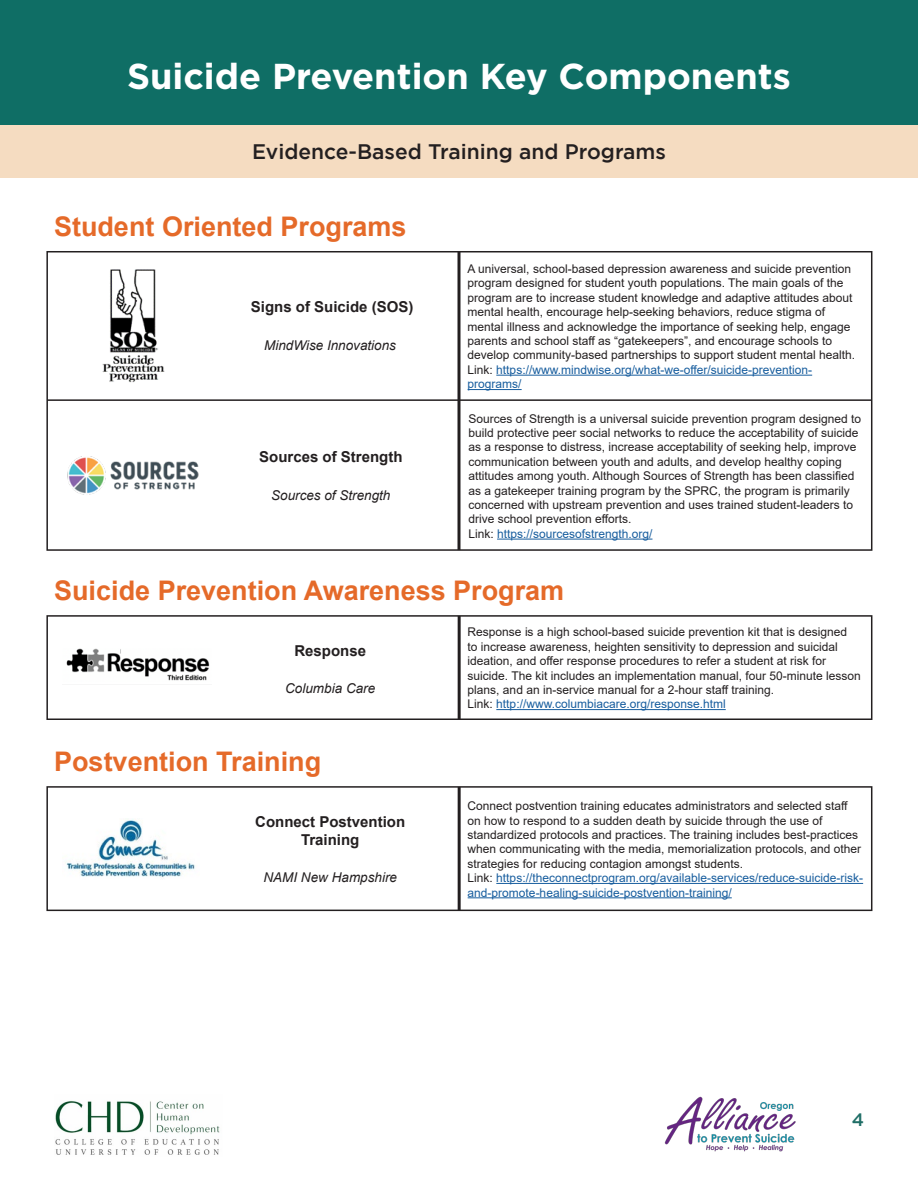
<style>
.page{position:relative;width:918px;height:1188px;background:#fff}
.page>*{position:absolute;margin:0;border:0;box-sizing:border-box;transform-origin:0 0}
.Category{font:700 36px "Gotham";color:#fff}
.t1{font:700 27px "Arial";color:#e56a29}
.Sub_Category{font:500 21px "Gotham";color:#231f20}
.t2{font:500 18px "Gotham";color:#1f6e66}
.t3{font:700 15px/18px "Arial";color:#231f20;text-align:center}
.t4{font:italic 13.5px "Arial";color:#231f20}
.Fine_Description{font:12px/14.4px "Arial";color:#231f20}
.Fine_Description-2{font:12px/14.4px "Arial";color:#175d9e}
.s1{color:#231f20}
</style>
<div class="page">
<div style="left:0;top:0;width:918px;height:125px;background:#0f6e65"></div>
<div style="left:0;top:125px;width:918px;height:52px;background:#f5dcc1"></div>
<hr style="left:47px;top:399px;width:825px;height:2px;background:#231f20">
<hr style="left:458px;top:252px;width:2px;height:298px;background:#231f20">
<hr style="left:496px;top:375px;width:316px;height:1px;background:#175d9e">
<hr style="left:468px;top:389px;width:54px;height:1px;background:#175d9e">
<hr style="left:497px;top:539px;width:155px;height:1px;background:#175d9e">
<hr style="left:458px;top:616px;width:3px;height:103px;background:#231f20">
<hr style="left:496px;top:709px;width:230px;height:1px;background:#175d9e">
<div style="left:46px;top:615px;width:826px;height:105px;border:2px solid #231f20"></div>
<div style="left:46px;top:251px;width:826px;height:300px;border:2px solid #231f20"></div>
<img style="left:67px;top:456px;width:132px;height:39px">
<img style="left:102px;top:269px;width:63px;height:114px">
<img style="left:66px;top:648px;width:144px;height:33px">
<hr style="left:458px;top:787px;width:3px;height:123px;background:#231f20">
<hr style="left:496px;top:883px;width:367px;height:1px;background:#175d9e">
<hr style="left:468px;top:897px;width:264px;height:1px;background:#175d9e">
<div style="left:46px;top:786px;width:826px;height:125px;border:2px solid #231f20"></div>
<img style="left:66px;top:819px;width:129px;height:58px">
<img style="left:664px;top:1096px;width:132px;height:56px">
<img style="left:55px;top:1101px;width:165px;height:54px">
<p class="Category" style="left:127px;top:55px;width:665px">Suicide Prevention Key Components</p>
<p class="Sub_Category" style="left:252px;top:139px;width:415px">Evidence-Based Training and Programs</p>
<p class="t1" style="left:54px;top:208px;width:354px">Student Oriented Programs</p>
<p class="t3" style="left:251px;top:298px;width:164px">Signs of Suicide (SOS)</p>
<p class="t4" style="left:264px;top:336px;width:133px">MindWise Innovations</p>
<p class="t3" style="left:259px;top:448px;width:145px">Sources of Strength</p>
<p class="t4" style="left:271px;top:487px;width:121px">Sources of Strength</p>
<p class="Fine_Description" style="left:468px;top:262px;width:389px">A universal, school-based depression awareness and suicide prevention program designed for student youth populations. The main goals of the program are to increase student knowledge and adaptive attitudes about mental health, encourage help-seeking behaviors, reduce stigma of mental illness and acknowledge the importance of seeking help, engage parents and school staff as “gatekeepers”, and encourage schools to develop community-based partnerships to support student mental health.</p>
<p class="Fine_Description-2" style="left:468px;top:362px;width:346px"><span class="s1">Link:</span> https://www.mindwise.org/what-we-offer/suicide-prevention&shy;programs/</p>
<p class="Fine_Description" style="left:468px;top:411px;width:394px">Sources of Strength is a universal suicide prevention program designed to build protective peer social networks to reduce the acceptability of suicide as a response to distress, increase acceptability of seeking help, improve communication between youth and adults, and develop healthy coping attitudes among youth. Although Sources of Strength has been classified as a gatekeeper training program by the SPRC, the program is primarily concerned with upstream prevention and uses trained student-leaders to drive school prevention efforts.</p>
<p class="Fine_Description-2" style="left:468px;top:526px;width:186px"><span class="s1">Link:</span> https://sourcesofstrength.org/</p>
<p class="t1" style="left:54px;top:572px;width:512px">Suicide Prevention Awareness Program</p>
<p class="t3" style="left:294px;top:641px;width:73px">Response</p>
<p class="t4" style="left:285px;top:680px;width:92px">Columbia Care</p>
<p class="t1" style="left:54px;top:743px;width:269px">Postvention Training</p>
<p class="t3" style="left:255px;top:812px;width:152px">Connect Postvention<br>Training</p>
<p class="t4" style="left:263px;top:869px;width:135px">NAMI New Hampshire</p>
<p class="Fine_Description" style="left:468px;top:625px;width:395px">Response is a high school-based suicide prevention kit that is designed<br>to increase awareness, heighten sensitivity to depression and suicidal ideation, and offer response procedures to refer a student at risk for suicide. The kit includes an implementation manual, four 50-minute lesson plans, and an in-service manual for a 2-hour staff training.</p>
<p class="Fine_Description-2" style="left:468px;top:697px;width:260px"><span class="s1">Link:</span> http://www.columbiacare.org/response.html</p>
<p class="Fine_Description" style="left:468px;top:799px;width:395px">Connect postvention training educates administrators and selected staff on how to respond to a sudden death by suicide through the use of standardized protocols and practices. The training includes best-practices when communicating with the media, memorialization protocols, and other strategies for reducing contagion amongst students.</p>
<p class="Fine_Description-2" style="left:468px;top:871px;width:397px"><span class="s1">Link:</span> https://theconnectprogram.org/available-services/reduce-suicide-risk&shy;and-promote-healing-suicide-postvention-training/</p>
<p class="t2" style="left:852px;top:1109px;width:14px">4</p>
</div>
